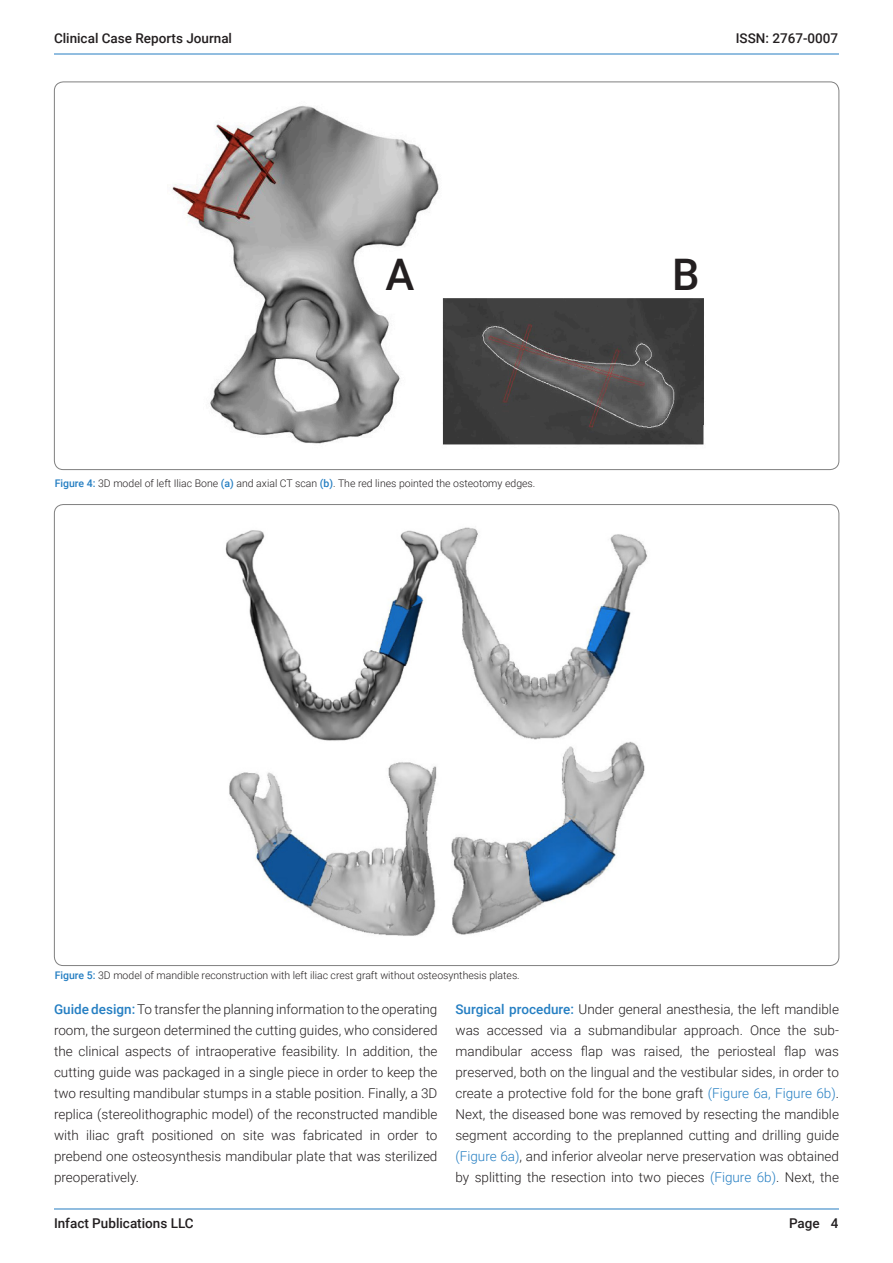
<style>
.page{position:relative;width:893px;height:1263px;background:#fff}
.page>*{position:absolute;margin:0;border:0;box-sizing:border-box;transform-origin:0 0}
.Text_part{font:500 43.5px "Roboto";color:#231f20}
.Text__7{font:300 13.5px/21px "Roboto";color:#231f20;text-align:justify}
.t1{font:500 13.5px "Roboto";color:#231f20}
.figure_text{font:300 10.5px "Roboto";color:#231f20}
.s1{font-weight:500;color:#247ec2}
.s2{color:#247ec2}
</style>
<div class="page">
<img style="left:225px;top:527px;width:422px;height:409px">
<img style="left:172px;top:106px;width:532px;height:339px">
<hr style="left:54px;top:54px;width:785px;height:1px;background:#267dc2">
<hr style="left:54px;top:1208px;width:785px;height:1px;background:#267dc2">
<p class="t1" style="left:54px;top:29px;width:180px">Clinical Case Reports Journal</p>
<p class="t1" style="left:736px;top:29px;width:104px">ISSN: 2767-0007</p>
<p class="Text_part" style="left:385px;top:244px;width:30px">A</p>
<p class="Text_part" style="left:672px;top:244px;width:29px">B</p>
<p class="figure_text" style="left:55px;top:476px;width:482px"><span class="s1">Figure 4:</span> 3D model of left Iliac Bone <span class="s1">(a)</span> and axial CT scan <span class="s1">(b)</span>. The red lines pointed the osteotomy edges.</p>
<p class="figure_text" style="left:55px;top:968px;width:467px"><span class="s1">Figure 5:</span> 3D model of mandible reconstruction with left iliac crest graft without osteosynthesis plates.</p>
<p class="Text__7" style="left:54px;top:998px;width:385px"><span class="s1">Guide design:</span> To transfer the planning information to the operating room, the surgeon determined the cutting guides, who considered the clinical aspects of intraoperative feasibility. In addition, the cutting guide was packaged in a single piece in order to keep the two resulting mandibular stumps in a stable position. Finally, a 3D replica (stereolithographic model) of the reconstructed mandible with iliac graft positioned on site was fabricated in order to prebend one osteosynthesis mandibular plate that was sterilized preoperatively.</p>
<p class="Text__7" style="left:455px;top:998px;width:385px"><span class="s1">Surgical procedure:</span> Under general anesthesia, the left mandible was accessed via a submandibular approach. Once the sub&shy;mandibular access flap was raised, the periosteal flap was preserved, both on the lingual and the vestibular sides, in order to create a protective fold for the bone graft <span class="s2">(Figure 6a, Figure 6b)</span>.<br>Next, the diseased bone was removed by resecting the mandible segment according to the preplanned cutting and drilling guide <span class="s2">(Figure 6a)</span>, and inferior alveolar nerve preservation was obtained by splitting the resection into two pieces <span class="s2">(Figure 6b)</span>. Next, the</p>
<p class="t1" style="left:54px;top:1213px;width:141px">Infact Publications LLC</p>
<p class="t1" style="left:789px;top:1213px;width:51px">Page 4</p>
</div>
